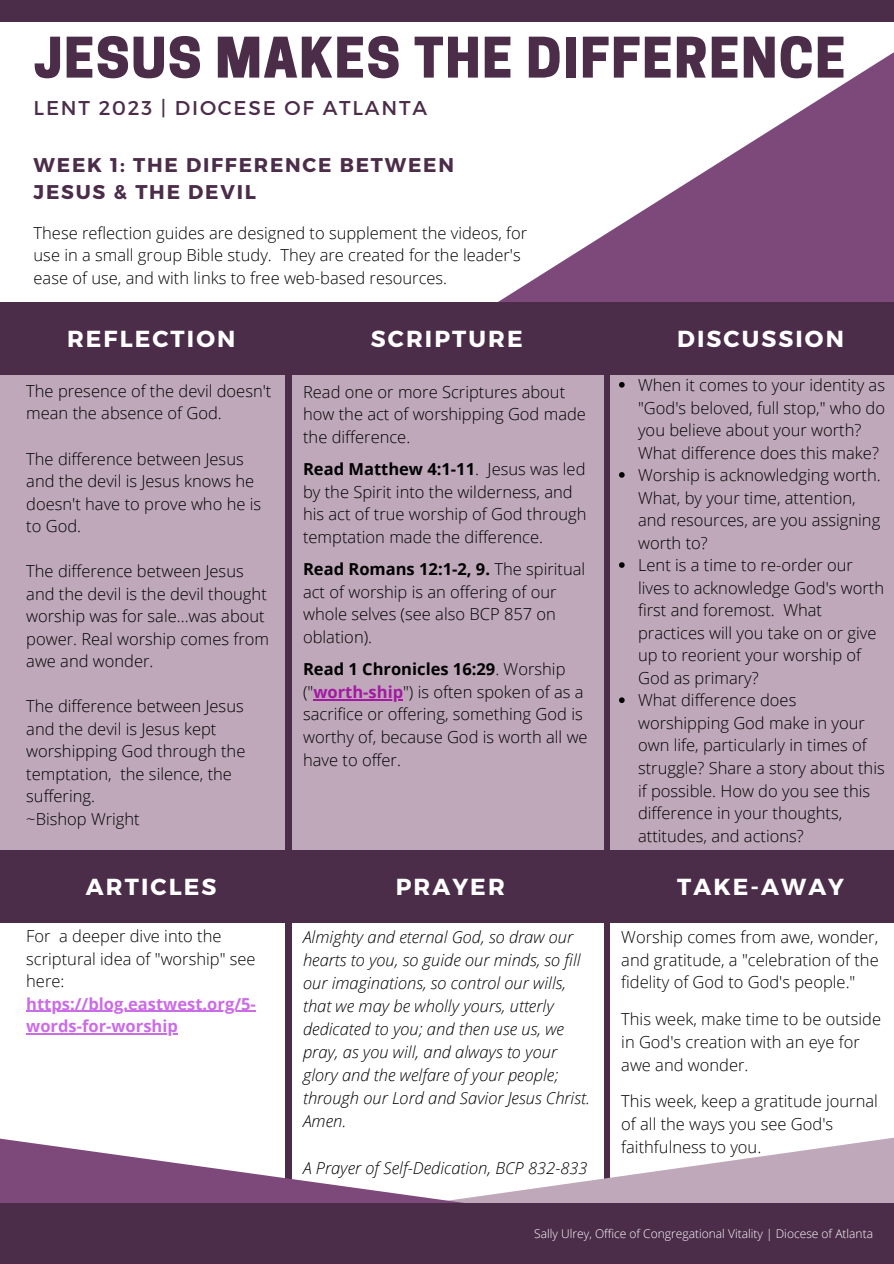
<style>
.page{position:relative;width:894px;height:1264px;background:#fff}
.page>*{position:absolute;margin:0;border:0;box-sizing:border-box;transform-origin:0 0}
.t1{font:800 52.5px "Cooper Hewitt";letter-spacing:.03em;color:#4b2c49}
.t2{font:700 23.25px "Montserrat";letter-spacing:.09em;color:#fff}
.t3{font:19.95px "Montserrat";letter-spacing:.09em;color:#4b2c49}
.t4{font:700 19.8px/27px "Montserrat";letter-spacing:.09em;color:#4b2c49}
.t5{font:300 16.5px/22.5px "Open Sans";color:#000}
.t6{font:italic 300 16.5px/23px "Open Sans";color:#000}
.t7{font:700 16.5px/22.5px "Open Sans";color:#cb6ce6}
.t8{font:300 12px "Open Sans";color:#fff}
.s1{font-weight:700}
.s2{font-weight:700;color:#a418a3}
</style>
<div class="page">
<svg style="left:337px;top:21px;width:556px;height:281px"></svg>
<div style="left:0;top:371px;width:893px;height:488px;background:#bea8ba"></div>
<div style="left:286px;top:374px;width:5px;height:889px;background:#4b2c49"></div>
<div style="left:604px;top:374px;width:5px;height:889px;background:#4b2c49"></div>
<div style="left:0;top:302px;width:893px;height:72px;background:#4b2c49"></div>
<div style="left:0;top:850px;width:893px;height:72px;background:#4b2c49"></div>
<svg style="left:0;top:1045px;width:893px;height:158px"></svg>
<div style="left:0;top:1203px;width:893px;height:60px;background:#4b2c49"></div>
<div style="left:0;top:0;width:893px;height:21px;background:#4b2c49"></div>
<hr style="left:313px;top:699px;width:90px;height:1px;background:#a418a3">
<svg style="left:619px;top:382px;width:5px;height:5px"></svg>
<svg style="left:619px;top:472px;width:5px;height:5px"></svg>
<svg style="left:619px;top:562px;width:5px;height:6px"></svg>
<svg style="left:619px;top:697px;width:5px;height:6px"></svg>
<hr style="left:26px;top:1010px;width:230px;height:1px;background:#cb6ce6">
<hr style="left:26px;top:1033px;width:152px;height:1px;background:#cb6ce6">
<h1 class="t1" style="left:34px;top:38px;width:813px">JESUS MAKES THE DIFFERENCE</h1>
<p class="t3" style="left:34px;top:95px;width:395px">LENT 2023 | DIOCESE OF ATLANTA</p>
<p class="t4" style="left:34px;top:151px;width:422px">WEEK 1: THE DIFFERENCE BETWEEN<br>JESUS &amp; THE DEVIL</p>
<p class="t5" style="left:34px;top:221px;width:495px">These reflection guides are designed to supplement the videos, for use in a small group Bible study. They are created for the leader's ease of use, and with links to free web-based resources.</p>
<h2 class="t2" style="left:67px;top:323px;width:170px">REFLECTION</h2>
<h2 class="t2" style="left:371px;top:323px;width:153px">SCRIPTURE</h2>
<h2 class="t2" style="left:677px;top:323px;width:168px">DISCUSSION</h2>
<p class="t5" style="left:26px;top:379px;width:247px">The presence of the devil doesn't mean the absence of God.</p>
<p class="t5" style="left:26px;top:447px;width:236px">The difference between Jesus and the devil is Jesus knows he doesn't have to prove who he is to God.</p>
<p class="t5" style="left:26px;top:559px;width:244px">The difference between Jesus and the devil is the devil thought worship was for sale...was about power. Real worship comes from awe and wonder.</p>
<p class="t5" style="left:26px;top:694px;width:220px">The difference between Jesus and the devil is Jesus kept worshipping God through the temptation, the silence, the suffering.<br>~Bishop Wright</p>
<p class="t5" style="left:303px;top:380px;width:284px">Read one or more Scriptures about how the act of worshipping God made the difference.</p>
<p class="t5" style="left:303px;top:457px;width:285px"><span class="s1">Read Matthew 4:1-11</span>. Jesus was led by the Spirit into the wilderness, and his act of true worship of God through temptation made the difference.</p>
<p class="t5" style="left:303px;top:557px;width:284px"><span class="s1">Read Romans 12:1-2, 9.</span> The spiritual act of worship is an offering of our whole selves (see also BCP 857 on oblation).</p>
<p class="t5" style="left:303px;top:657px;width:286px"><span class="s1">Read 1 Chronicles 16:29</span>. Worship ("<span class="s2">worth-ship</span>") is often spoken of as a sacrifice or offering, something God is worthy of, because God is worth all we have to offer.</p>
<p class="t5" style="left:638px;top:373px;width:248px">When it comes to your identity as "God's beloved, full stop," who do you believe about your worth?<br>What difference does this make?<br>Worship is acknowledging worth.<br>What, by your time, attention, and resources, are you assigning worth to?<br>Lent is a time to re-order our lives to acknowledge God's worth first and foremost. What practices will you take on or give up to reorient your worship of<br>God as primary?<br>What difference does worshipping God make in your own life, particularly in times of struggle? Share a story about this if possible. How do you see this difference in your thoughts, attitudes, and actions?</p>
<h2 class="t2" style="left:86px;top:871px;width:132px">ARTICLES</h2>
<h2 class="t2" style="left:395px;top:871px;width:110px">PRAYER</h2>
<h2 class="t2" style="left:677px;top:871px;width:168px">TAKE-AWAY</h2>
<p class="t5" style="left:26px;top:924px;width:231px">For a deeper dive into the scriptural idea of "worship" see here:</p>
<p class="t7" style="left:26px;top:992px;width:231px">https://blog.eastwest.org/5- words-for-worship</p>
<p class="t6" style="left:303px;top:925px;width:288px">Almighty and eternal God, so draw our hearts to you, so guide our minds, so fill our imaginations, so control our wills, that we may be wholly yours, utterly dedicated to you; and then use us, we pray, as you will, and always to your glory and the welfare of your people; through our Lord and Savior Jesus Christ.<br>Amen.</p>
<p class="t6" style="left:303px;top:1155px;width:286px">A Prayer of Self-Dedication, BCP 832-833</p>
<p class="t5" style="left:621px;top:924px;width:259px;text-align:justify">Worship comes from awe, wonder, and gratitude, a "celebration of the fidelity of God to God's people."</p>
<p class="t5" style="left:621px;top:1007px;width:261px">This week, make time to be outside in God's creation with an eye for awe and wonder.</p>
<p class="t5" style="left:621px;top:1089px;width:258px">This week, keep a gratitude journal of all the ways you see God's faithfulness to you.</p>
<p class="t8" style="left:534px;top:1225px;width:340px">Sally Ulrey, Office of Congregational Vitality | Diocese of Atlanta</p>
</div>
